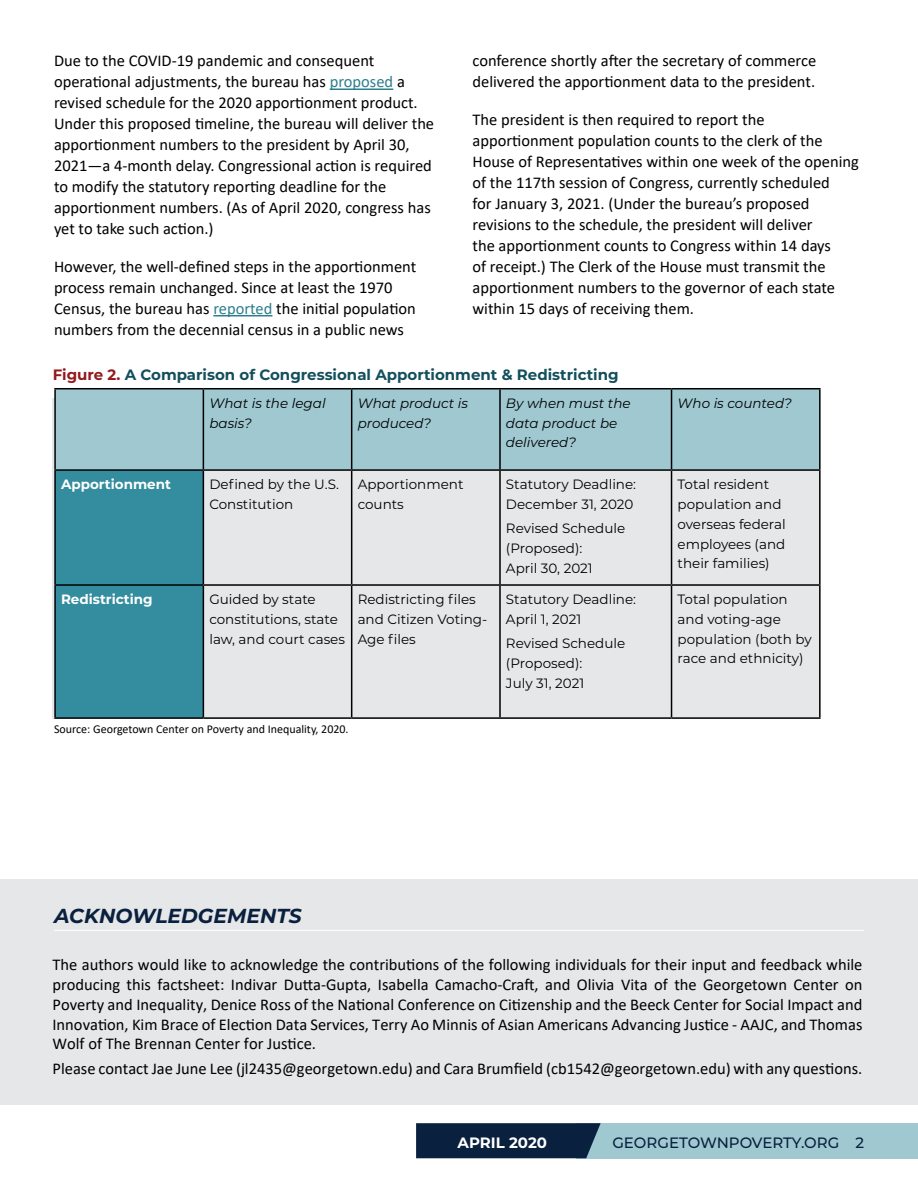
<style>
.page{position:relative;width:918px;height:1188px;background:#fff}
.page>*{position:absolute;margin:0;border:0;box-sizing:border-box;transform-origin:0 0}
.Brief_FS_H1{font:italic 700 20.25px "Montserrat";color:#0a203f}
.Brief_FS_H2{font:16.5px/21px "Calibri";color:#000}
.Brief_FS_Figure_Titl{font:16.5px/19.8px "Calibri";color:#000;text-align:justify}
.Brief_FS_Figure_Titl-2{font:700 15px "Montserrat";color:#134f5c}
.t1{font:500 15px "Montserrat";color:#0a203f}
.t2{font:700 15px "Montserrat";color:#fff}
.Brief_FS_Figure_Titl-3{font:13.5px/19.8px "Montserrat";color:#000}
.Brief_FS_Figure_Titl-4{font:italic 13.5px/19.8px "Montserrat";color:#000}
.Brief_FS_Figure_Titl-5{font:700 13.5px "Montserrat";color:#fff}
.Figure_source{font:12px "Calibri";color:#000}
.s1{color:#2e7e8e}
.s2{color:#931a1d}
</style>
<div class="page">
<div style="left:576px;top:1123px;width:342px;height:35px;background:#9fc8d1"></div>
<svg style="left:416px;top:1123px;width:185px;height:35px;background:#112846"></svg>
<div style="left:53px;top:398px;width:767px;height:321px;background:#e6e7e8"></div>
<hr style="left:330px;top:88px;width:63px;height:2px;background:#2e7e8e">
<hr style="left:213px;top:315px;width:59px;height:1px;background:#2e7e8e">
<div style="left:55px;top:389px;width:148px;height:81px;background:#9fc8d1"></div>
<div style="left:204px;top:389px;width:615px;height:80px;background:#9fc8d1"></div>
<div style="left:56px;top:471px;width:147px;height:246px;background:#338d9f"></div>
<hr style="left:352px;top:388px;width:148px;height:1px;background:#000">
<hr style="left:351px;top:389px;width:1px;height:80px;background:#000">
<hr style="left:500px;top:388px;width:172px;height:1px;background:#000">
<hr style="left:499px;top:389px;width:2px;height:80px;background:#000">
<hr style="left:672px;top:388px;width:149px;height:1px;background:#000">
<hr style="left:671px;top:389px;width:1px;height:80px;background:#000">
<hr style="left:819px;top:389px;width:2px;height:80px;background:#000">
<hr style="left:352px;top:469px;width:148px;height:2px;background:#000">
<hr style="left:351px;top:471px;width:1px;height:113px;background:#000">
<hr style="left:500px;top:469px;width:172px;height:2px;background:#000">
<hr style="left:499px;top:471px;width:2px;height:113px;background:#000">
<hr style="left:672px;top:469px;width:149px;height:2px;background:#000">
<hr style="left:671px;top:471px;width:1px;height:113px;background:#000">
<hr style="left:819px;top:471px;width:2px;height:113px;background:#000">
<hr style="left:54px;top:584px;width:149px;height:2px;background:#000">
<hr style="left:203px;top:584px;width:149px;height:2px;background:#000">
<hr style="left:352px;top:584px;width:148px;height:2px;background:#000">
<hr style="left:351px;top:586px;width:1px;height:131px;background:#000">
<hr style="left:500px;top:584px;width:172px;height:2px;background:#000">
<hr style="left:499px;top:586px;width:2px;height:131px;background:#000">
<hr style="left:672px;top:584px;width:149px;height:2px;background:#000">
<hr style="left:671px;top:586px;width:1px;height:131px;background:#000">
<hr style="left:819px;top:586px;width:2px;height:131px;background:#000">
<hr style="left:203px;top:717px;width:149px;height:2px;background:#000">
<hr style="left:352px;top:717px;width:148px;height:2px;background:#000">
<hr style="left:500px;top:717px;width:172px;height:2px;background:#000">
<hr style="left:672px;top:717px;width:149px;height:2px;background:#000">
<hr style="left:203px;top:388px;width:149px;height:1px;background:#000">
<hr style="left:203px;top:469px;width:149px;height:2px;background:#000">
<hr style="left:54px;top:388px;width:149px;height:1px;background:#000">
<hr style="left:54px;top:389px;width:2px;height:80px;background:#000">
<hr style="left:203px;top:389px;width:1px;height:80px;background:#000">
<hr style="left:54px;top:469px;width:149px;height:2px;background:#000">
<hr style="left:54px;top:471px;width:2px;height:113px;background:#000">
<hr style="left:203px;top:471px;width:1px;height:113px;background:#000">
<hr style="left:54px;top:586px;width:2px;height:131px;background:#000">
<hr style="left:203px;top:586px;width:1px;height:131px;background:#000">
<hr style="left:54px;top:717px;width:149px;height:2px;background:#000">
<div style="left:0;top:879px;width:918px;height:226px;background:#e6e7e8"></div>
<hr style="left:54px;top:930px;width:810px;height:1px;background:#fff">
<h2 class="Brief_FS_H2" style="left:54px;top:50px;width:382px">Due to the COVID-19 pandemic and consequent operational adjustments, the bureau has <span class="s1">proposed</span> a revised schedule for the 2020 apportionment product.<br>Under this proposed timeline, the bureau will deliver the apportionment numbers to the president by April 30, 2021—a 4-month delay. Congressional action is required to modify the statutory reporting deadline for the apportionment numbers. (As of April 2020, congress has yet to take such action.)</h2>
<h2 class="Brief_FS_H2" style="left:54px;top:255px;width:364px">However, the well-defined steps in the apportionment process remain unchanged. Since at least the 1970<br>Census, the bureau has <span class="s1">reported</span> the initial population numbers from the decennial census in a public news</h2>
<h2 class="Brief_FS_H2" style="left:472px;top:50px;width:345px">conference shortly after the secretary of commerce delivered the apportionment data to the president.</h2>
<h2 class="Brief_FS_H2" style="left:472px;top:108px;width:388px">The president is then required to report the apportionment population counts to the clerk of the House of Representatives within one week of the opening of the 117th session of Congress, currently scheduled<br>for January 3, 2021. (Under the bureau’s proposed revisions to the schedule, the president will deliver<br>the apportionment counts to Congress within 14 days<br>of receipt.) The Clerk of the House must transmit the apportionment numbers to the governor of each state within 15 days of receiving them.</h2>
<p class="Brief_FS_Figure_Titl-2" style="left:53px;top:364px;width:567px"><span class="s2">Figure 2.</span> A Comparison of Congressional Apportionment &amp; Redistricting</p>
<p class="Brief_FS_Figure_Titl-4" style="left:209px;top:393px;width:118px">What is the legal basis?</p>
<p class="Brief_FS_Figure_Titl-4" style="left:358px;top:393px;width:112px">What product is produced?</p>
<p class="Brief_FS_Figure_Titl-4" style="left:506px;top:393px;width:126px">By when must the data product be delivered?</p>
<p class="Brief_FS_Figure_Titl-4" style="left:678px;top:393px;width:116px">Who is counted?</p>
<p class="Brief_FS_Figure_Titl-5" style="left:61px;top:475px;width:111px">Apportionment</p>
<p class="Brief_FS_Figure_Titl-3" style="left:209px;top:474px;width:131px">Defined by the U.S.<br>Constitution</p>
<p class="Brief_FS_Figure_Titl-3" style="left:358px;top:474px;width:107px">Apportionment counts</p>
<p class="Brief_FS_Figure_Titl-3" style="left:506px;top:474px;width:132px">Statutory Deadline:<br>December 31, 2020</p>
<p class="Brief_FS_Figure_Titl-3" style="left:506px;top:518px;width:121px">Revised Schedule (Proposed):<br>April 30, 2021</p>
<p class="Brief_FS_Figure_Titl-5" style="left:61px;top:590px;width:93px">Redistricting</p>
<p class="Brief_FS_Figure_Titl-3" style="left:209px;top:589px;width:137px">Guided by state constitutions, state law, and court cases</p>
<p class="Brief_FS_Figure_Titl-3" style="left:358px;top:589px;width:131px">Redistricting files and Citizen Voting-<br>Age files</p>
<p class="Brief_FS_Figure_Titl-3" style="left:506px;top:589px;width:132px">Statutory Deadline:<br>April 1, 2021</p>
<p class="Brief_FS_Figure_Titl-3" style="left:506px;top:633px;width:121px">Revised Schedule (Proposed):<br>July 31, 2021</p>
<p class="Figure_source" style="left:54px;top:721px;width:296px">Source: Georgetown Center on Poverty and Inequality, 2020.</p>
<p class="Brief_FS_Figure_Titl-3" style="left:678px;top:474px;width:110px">Total resident population and overseas federal employees (and their families)</p>
<p class="Brief_FS_Figure_Titl-3" style="left:678px;top:589px;width:136px">Total population and voting-age population (both by race and ethnicity)</p>
<h1 class="Brief_FS_H1" style="left:54px;top:901px;width:249px">ACKNOWLEDGEMENTS</h1>
<p class="Brief_FS_Figure_Titl" style="left:52px;top:954px;width:811px">The authors would like to acknowledge the contributions of the following individuals for their input and feedback while producing this factsheet: Indivar Dutta-Gupta, Isabella Camacho-Craft, and Olivia Vita of the Georgetown Center on Poverty and Inequality, Denice Ross of the National Conference on Citizenship and the Beeck Center for Social Impact and Innovation, Kim Brace of Election Data Services, Terry Ao Minnis of Asian Americans Advancing Justice - AAJC, and Thomas Wolf of The Brennan Center for Justice.</p>
<p class="Brief_FS_Figure_Titl" style="left:52px;top:1058px;width:811px">Please contact Jae June Lee (jl2435@georgetown.edu) and Cara Brumfield (cb1542@georgetown.edu) with any questions.</p>
<p class="t2" style="left:458px;top:1132px;width:91px">APRIL 2020</p>
<p class="t1" style="left:612px;top:1132px;width:253px">GEORGETOWNPOVERTY.ORG 2</p>
</div>
